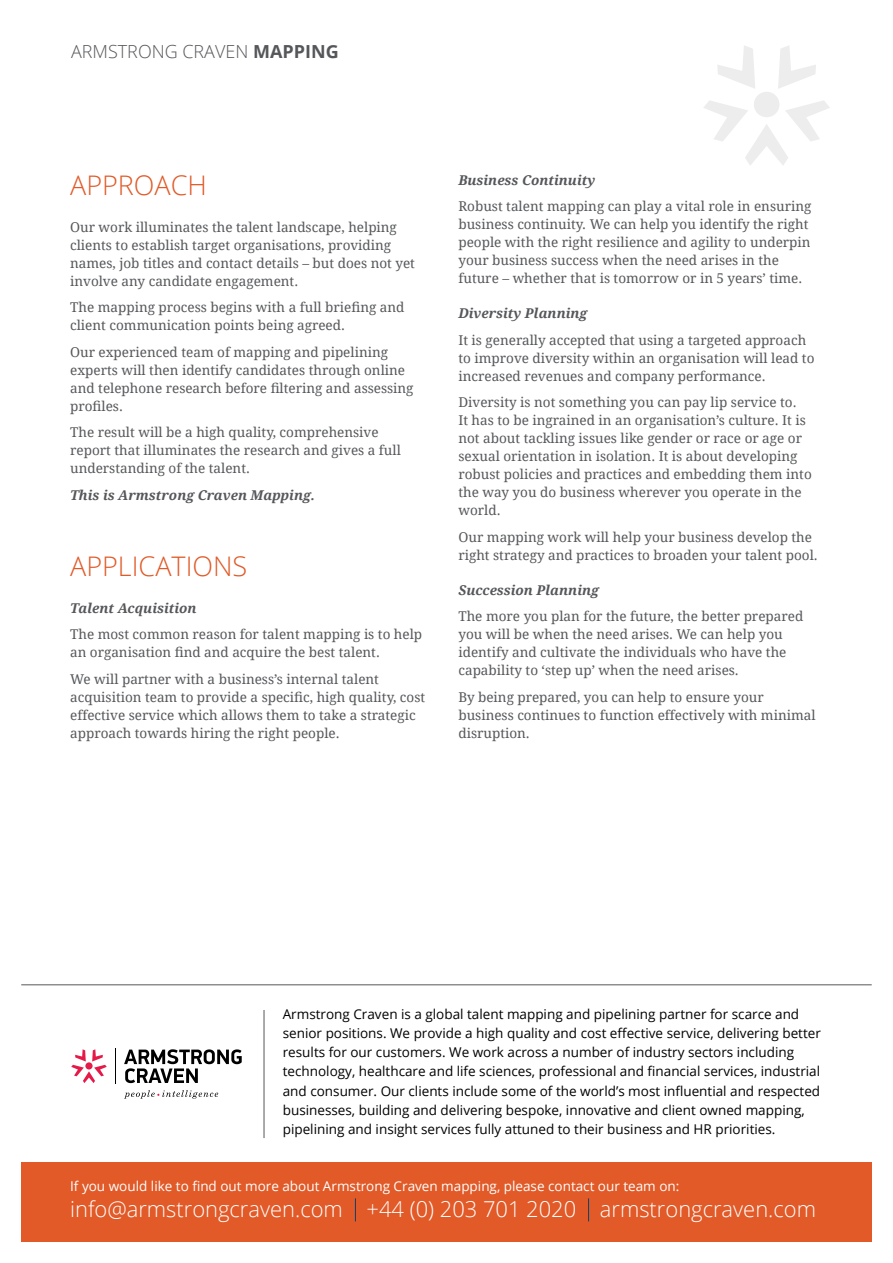
<style>
.page{position:relative;width:893px;height:1263px;background:#fff}
.page>*{position:absolute;margin:0;border:0;box-sizing:border-box;transform-origin:0 0}
.t1{font:300 27px "Open Sans";color:#e15a28}
.t2{font:300 21.9px "Open Sans";color:#fff}
.t3{font:300 18px "Open Sans";color:#55575a}
.t4{font:13.5px/18px "Droid Serif";color:#55575a}
.t5{font:13.5px/19.2px "Open Sans";color:#000}
.t6{font:italic 700 13.5px "Droid Serif";color:#55575a}
.t7{font:13.5px "Open Sans";color:#fff}
.s1{font-weight:700}
</style>
<div class="page">
<svg style="left:124px;top:1049px;width:118px;height:34px"></svg>
<svg style="left:124px;top:1090px;width:94px;height:9px"></svg>
<hr style="left:115px;top:1048px;width:1px;height:36px;background:#000">
<svg style="left:71px;top:1049px;width:36px;height:34px"></svg>
<div style="left:21px;top:1162px;width:851px;height:80px;background:#e15a28"></div>
<hr style="left:264px;top:1010px;width:1px;height:128px;background:#55575a">
<svg style="left:355px;top:1198px;width:1px;height:23px"></svg>
<svg style="left:588px;top:1198px;width:1px;height:23px"></svg>
<hr style="left:21px;top:984px;width:851px;height:1px;background:#55575a">
<svg style="left:704px;top:45px;width:126px;height:120px"></svg>
<h3 class="t3" style="left:71px;top:40px;width:269px">ARMSTRONG CRAVEN <span class="s1">MAPPING</span></h3>
<h1 class="t1" style="left:70px;top:167px;width:138px">APPROACH</h1>
<p class="t4" style="left:70px;top:217px;width:346px">Our work illuminates the talent landscape, helping clients to establish target organisations, providing names, job titles and contact details – but does not yet involve any candidate engagement.</p>
<p class="t4" style="left:70px;top:298px;width:336px">The mapping process begins with a full briefing and client communication points being agreed.</p>
<p class="t4" style="left:70px;top:342px;width:345px">Our experienced team of mapping and pipelining experts will then identify candidates through online and telephone research before filtering and assessing profiles.</p>
<p class="t4" style="left:70px;top:423px;width:332px">The result will be a high quality, comprehensive report that illuminates the research and gives a full understanding of the talent.</p>
<p class="t6" style="left:70px;top:485px;width:246px">This is Armstrong Craven Mapping.</p>
<h1 class="t1" style="left:70px;top:548px;width:179px">APPLICATIONS</h1>
<p class="t6" style="left:70px;top:598px;width:128px">Talent Acquisition</p>
<p class="t4" style="left:70px;top:625px;width:354px">The most common reason for talent mapping is to help an organisation find and acquire the best talent.</p>
<p class="t4" style="left:70px;top:669px;width:357px">We will partner with a business’s internal talent acquisition team to provide a specific, high quality, cost effective service which allows them to take a strategic approach towards hiring the right people.</p>
<p class="t6" style="left:458px;top:170px;width:138px">Business Continuity</p>
<p class="t4" style="left:458px;top:197px;width:354px">Robust talent mapping can play a vital role in ensuring business continuity. We can help you identify the right people with the right resilience and agility to underpin your business success when the need arises in the future – whether that is tomorrow or in 5 years’ time.</p>
<p class="t6" style="left:458px;top:304px;width:131px">Diversity Planning</p>
<p class="t4" style="left:458px;top:330px;width:358px">It is generally accepted that using a targeted approach to improve diversity within an organisation will lead to increased revenues and company performance.</p>
<p class="t4" style="left:458px;top:393px;width:355px">Diversity is not something you can pay lip service to.<br>It has to be ingrained in an organisation’s culture. It is not about tackling issues like gender or race or age or sexual orientation in isolation. It is about developing robust policies and practices and embedding them into the way you do business wherever you operate in the world.</p>
<p class="t4" style="left:458px;top:527px;width:361px">Our mapping work will help your business develop the right strategy and practices to broaden your talent pool.</p>
<p class="t6" style="left:458px;top:580px;width:142px">Succession Planning</p>
<p class="t4" style="left:458px;top:607px;width:346px">The more you plan for the future, the better prepared you will be when the need arises. We can help you identify and cultivate the individuals who have the capability to ‘step up’ when the need arises.</p>
<p class="t4" style="left:458px;top:687px;width:359px">By being prepared, you can help to ensure your business continues to function effectively with minimal disruption.</p>
<p class="t5" style="left:283px;top:1004px;width:540px">Armstrong Craven is a global talent mapping and pipelining partner for scarce and senior positions. We provide a high quality and cost effective service, delivering better results for our customers. We work across a number of industry sectors including technology, healthcare and life sciences, professional and financial services, industrial and consumer. Our clients include some of the world’s most influential and respected businesses, building and delivering bespoke, innovative and client owned mapping, pipelining and insight services fully attuned to their business and HR priorities.</p>
<p class="t7" style="left:70px;top:1176px;width:611px">If you would like to find out more about Armstrong Craven mapping, please contact our team on:</p>
<h2 class="t2" style="left:70px;top:1194px;width:747px">info@armstrongcraven.com +44 (0) 203 701 2020 armstrongcraven.com</h2>
</div>
